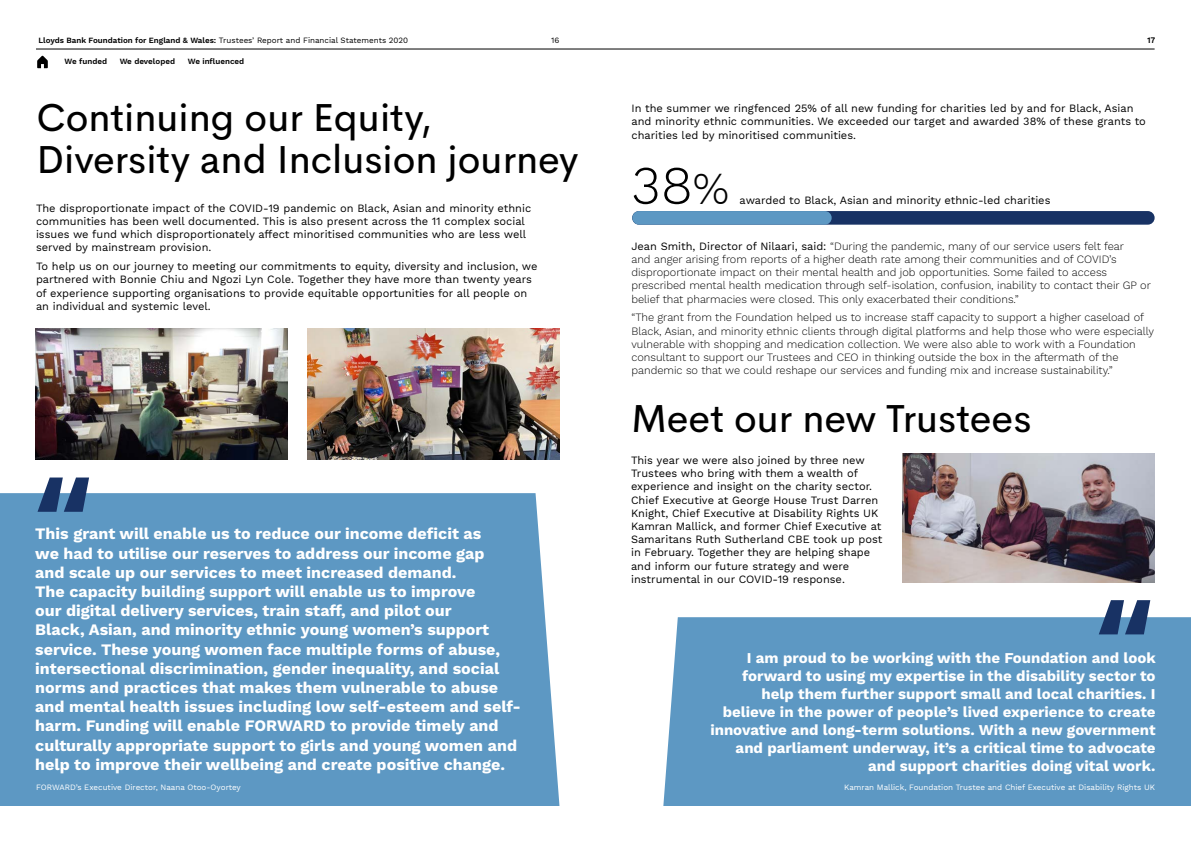
<style>
.page{position:relative;width:1191px;height:842px;background:#fff}
.page>*{position:absolute;margin:0;border:0;box-sizing:border-box;transform-origin:0 0}
.t1{font:800 103.8px "Cerebri Sans";color:#183264}
.t2{font:300 53.9px "Work Sans";color:#000}
.t3{font:39px/41.9px "Cerebri Sans";color:#000}
.t4{font:700 16px/19.2px "Work Sans";color:#fff}
.t5{font:700 15px/18px "Work Sans";color:#fff;text-align:right}
.t6{font:11px/13.2px "Work Sans";color:#000}
.t7{font:300 11px/13.2px "Work Sans";color:#000}
.t8{font:8px "Work Sans";color:#fff}
.t9{font:8px "Work Sans";color:#000}
.t10{font:600 8px "Work Sans";color:#000}
.s1{font-weight:600}
.s2{font-size:45px}
.s3{font-weight:400}
</style>
<div class="page">
<hr style="left:36px;top:49px;width:1118px;height:1px;background:#000">
<svg style="left:37px;top:56px;width:11px;height:12px"></svg>
<div style="left:663px;top:617px;width:528px;height:189px;background:#5d98c3"></div>
<img style="left:902px;top:454px;width:252px;height:129px">
<div style="left:0;top:493px;width:559px;height:313px;background:#5d98c3"></div>
<div style="left:632px;top:211px;width:522px;height:14px;background:#183264;border-radius:7px"></div>
<div style="left:632px;top:211px;width:199px;height:14px;background:#5d98c3;border-radius:7px"></div>
<img style="left:35px;top:329px;width:252px;height:130px">
<img style="left:307px;top:329px;width:252px;height:130px">
<p class="t9" style="left:38px;top:36px;width:371px"><span class="s1">Lloyds Bank Foundation for England &amp; Wales:</span> Trustees’ Report and Financial Statements 2020</p>
<p class="t10" style="left:65px;top:57px;width:44px">We funded</p>
<p class="t10" style="left:120px;top:57px;width:57px">We developed</p>
<p class="t10" style="left:188px;top:57px;width:58px">We influenced</p>
<p class="t9" style="left:551px;top:36px;width:10px">16</p>
<p class="t9" style="left:1147px;top:36px;width:9px">17</p>
<h3 class="t3" style="left:36px;top:93px;width:543px">Continuing our Equity,<br>Diversity and Inclusion journey</h3>
<p class="t6" style="left:36px;top:202px;width:497px">The disproportionate impact of the COVID-19 pandemic on Black, Asian and minority ethnic communities has been well documented. This is also present across the 11 complex social issues we fund which disproportionately affect minoritised communities who are less well served by mainstream provision.</p>
<p class="t6" style="left:36px;top:260px;width:503px">To help us on our journey to meeting our commitments to equity, diversity and inclusion, we partnered with Bonnie Chiu and Ngozi Lyn Cole. Together they have more than twenty years of experience supporting organisations to provide equitable opportunities for all people on an individual and systemic level.</p>
<h1 class="t1" style="left:35px;top:428px;width:60px">“</h1>
<p class="t4" style="left:35px;top:525px;width:487px">This grant will enable us to reduce our income deficit as<br>we had to utilise our reserves to address our income gap<br>and scale up our services to meet increased demand.<br>The capacity building support will enable us to improve<br>our digital delivery services, train staff, and pilot our<br>Black, Asian, and minority ethnic young women’s support service. These young women face multiple forms of abuse, intersectional discrimination, gender inequality, and social norms and practices that makes them vulnerable to abuse and mental health issues including low self-esteem and self&shy;harm. Funding will enable FORWARD to provide timely and culturally appropriate support to girls and young women and help to improve their wellbeing and create positive change.</p>
<p class="t8" style="left:36px;top:782px;width:206px">FORWARD’s Executive Director, Naana Otoo-Oyortey</p>
<p class="t6" style="left:631px;top:102px;width:516px">In the summer we ringfenced 25% of all new funding for charities led by and for Black, Asian and minority ethnic communities. We exceeded our target and awarded 38% of these grants to charities led by minoritised communities.</p>
<h2 class="t2" style="left:631px;top:154px;width:100px">38<span class="s2">%</span></h2>
<p class="t6" style="left:739px;top:194px;width:312px">awarded to Black, Asian and minority ethnic-led charities</p>
<p class="t7" style="left:631px;top:240px;width:521px"><span class="s3">Jean Smith, Director of Nilaari, said:</span> “During the pandemic, many of our service users felt fear<br>and anger arising from reports of a higher death rate among their communities and of COVID’s disproportionate impact on their mental health and job opportunities. Some failed to access prescribed mental health medication through self-isolation, confusion, inability to contact their GP or belief that pharmacies were closed. This only exacerbated their conditions.”</p>
<p class="t7" style="left:631px;top:312px;width:524px">“The grant from the Foundation helped us to increase staff capacity to support a higher caseload of Black, Asian, and minority ethnic clients through digital platforms and help those who were especially vulnerable with shopping and medication collection. We were also able to work with a Foundation consultant to support our Trustees and CEO in thinking outside the box in the aftermath of the pandemic so that we could reshape our services and funding mix and increase sustainability.”</p>
<h3 class="t3" style="left:631px;top:394px;width:402px">Meet our new Trustees</h3>
<p class="t6" style="left:631px;top:454px;width:253px">This year we were also joined by three new Trustees who bring with them a wealth of experience and insight on the charity sector.<br>Chief Executive at George House Trust Darren Knight, Chief Executive at Disability Rights UK Kamran Mallick, and former Chief Executive at Samaritans Ruth Sutherland CBE took up post in February. Together they are helping shape and inform our future strategy and were instrumental in our COVID-19 response.</p>
<h1 class="t1" style="left:1096px;top:550px;width:60px">“</h1>
<h3 class="t5" style="left:747px;top:650px;width:410px">I am proud to be working with the Foundation and look</h3>
<h3 class="t5" style="left:761px;top:686px;width:395px">help them further support small and local charities. I</h3>
<h3 class="t5" style="left:742px;top:668px;width:415px">forward to using my expertise in the disability sector to</h3>
<h3 class="t5" style="left:710px;top:704px;width:447px">believe in the power of people’s lived experience to create innovative and long-term solutions. With a new government and parliament underway, it’s a critical time to advocate and support charities doing vital work.</h3>
<p class="t8" style="left:844px;top:782px;width:312px">Kamran Mallick, Foundation Trustee and Chief Executive at Disability Rights UK</p>
</div>
